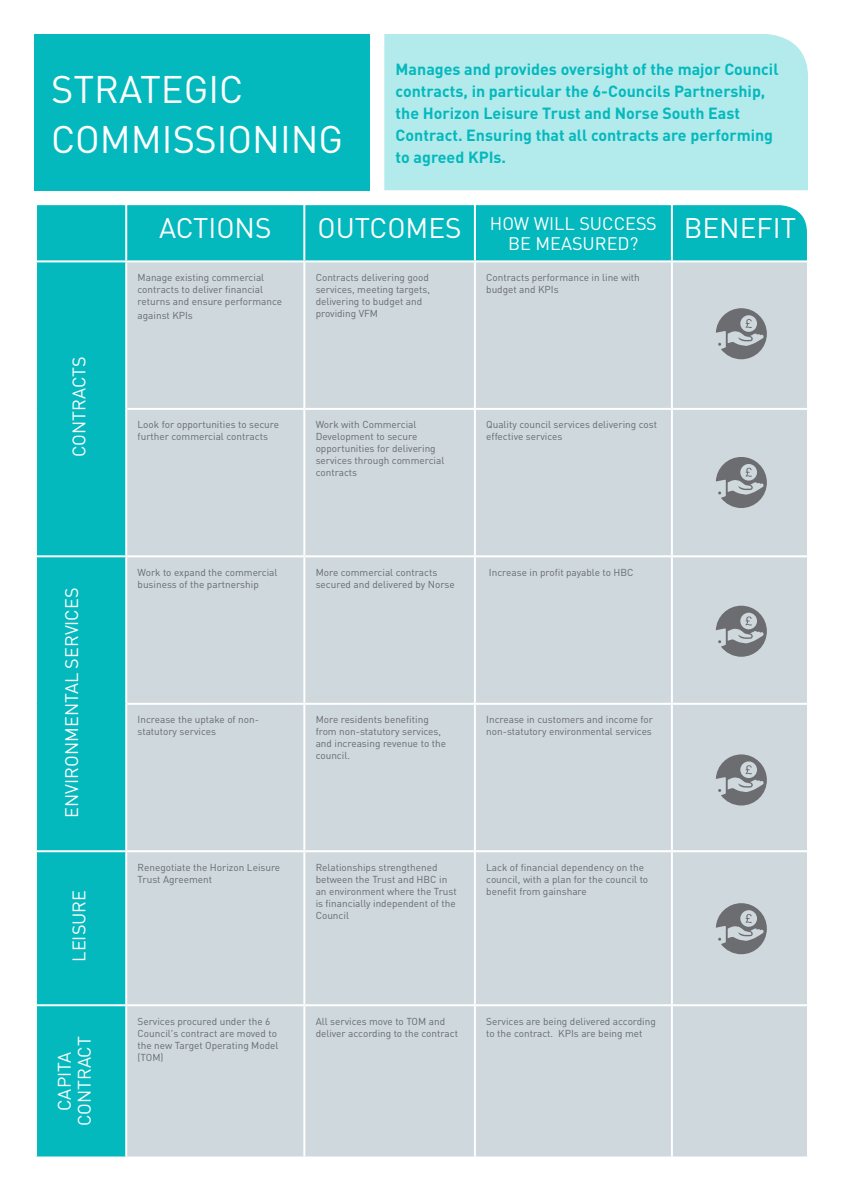
<style>
.page{position:relative;width:842px;height:1191px;background:#fff}
.page>*{position:absolute;margin:0;border:0;box-sizing:border-box;transform-origin:0 0}
.t1{font:38px/50px "DIN";color:#fff}
.t2{font:28px "DIN";color:#fff}
.t3{font:18px/19.9px "DIN";color:#fff}
.t4{font:700 16px/22px "DIN";color:#03b9bd}
.t5{font:10px/12px "DIN";color:#666b70}
.s1{font-size:28px}
</style>
<div class="page">
<div style="left:37px;top:205px;width:770px;height:55px;background:#03b9bd"></div>
<div style="left:37px;top:262px;width:88px;height:894px;background:#03b9bd"></div>
<div style="left:127px;top:262px;width:680px;height:894px;background:#cfd8dd"></div>
<div style="left:476px;top:262px;width:195px;height:894px;background:#cfd8dd"></div>
<hr style="left:303px;top:262px;width:2px;height:146px;background:#fff">
<hr style="left:474px;top:262px;width:2px;height:146px;background:#fff">
<hr style="left:671px;top:262px;width:2px;height:146px;background:#fff">
<hr style="left:127px;top:408px;width:177px;height:2px;background:#fff">
<hr style="left:304px;top:408px;width:171px;height:2px;background:#fff">
<hr style="left:303px;top:410px;width:2px;height:145px;background:#fff">
<hr style="left:475px;top:408px;width:197px;height:2px;background:#fff">
<hr style="left:474px;top:410px;width:2px;height:145px;background:#fff">
<hr style="left:672px;top:408px;width:137px;height:2px;background:#fff">
<hr style="left:671px;top:410px;width:2px;height:145px;background:#fff">
<hr style="left:127px;top:555px;width:177px;height:2px;background:#fff">
<hr style="left:304px;top:555px;width:171px;height:2px;background:#fff">
<hr style="left:303px;top:557px;width:2px;height:146px;background:#fff">
<hr style="left:475px;top:555px;width:197px;height:2px;background:#fff">
<hr style="left:474px;top:557px;width:2px;height:146px;background:#fff">
<hr style="left:672px;top:555px;width:137px;height:2px;background:#fff">
<hr style="left:671px;top:557px;width:2px;height:146px;background:#fff">
<hr style="left:127px;top:703px;width:177px;height:2px;background:#fff">
<hr style="left:304px;top:703px;width:171px;height:2px;background:#fff">
<hr style="left:303px;top:705px;width:2px;height:145px;background:#fff">
<hr style="left:475px;top:703px;width:197px;height:2px;background:#fff">
<hr style="left:474px;top:705px;width:2px;height:145px;background:#fff">
<hr style="left:672px;top:703px;width:137px;height:2px;background:#fff">
<hr style="left:671px;top:705px;width:2px;height:145px;background:#fff">
<hr style="left:127px;top:850px;width:177px;height:2px;background:#fff">
<hr style="left:304px;top:850px;width:171px;height:2px;background:#fff">
<hr style="left:303px;top:852px;width:2px;height:152px;background:#fff">
<hr style="left:475px;top:850px;width:197px;height:2px;background:#fff">
<hr style="left:474px;top:852px;width:2px;height:152px;background:#fff">
<hr style="left:672px;top:850px;width:137px;height:2px;background:#fff">
<hr style="left:671px;top:852px;width:2px;height:152px;background:#fff">
<hr style="left:127px;top:1004px;width:177px;height:2px;background:#fff">
<hr style="left:304px;top:1004px;width:171px;height:2px;background:#fff">
<hr style="left:303px;top:1006px;width:2px;height:150px;background:#fff">
<hr style="left:475px;top:1004px;width:197px;height:2px;background:#fff">
<hr style="left:474px;top:1006px;width:2px;height:150px;background:#fff">
<hr style="left:672px;top:1004px;width:137px;height:2px;background:#fff">
<hr style="left:671px;top:1006px;width:2px;height:150px;background:#fff">
<hr style="left:35px;top:555px;width:92px;height:2px;background:#fff">
<hr style="left:35px;top:850px;width:92px;height:2px;background:#fff">
<hr style="left:35px;top:1004px;width:92px;height:2px;background:#fff">
<hr style="left:125px;top:204px;width:2px;height:56px;background:#fff">
<hr style="left:303px;top:204px;width:2px;height:56px;background:#fff">
<hr style="left:474px;top:204px;width:2px;height:56px;background:#fff">
<hr style="left:671px;top:204px;width:2px;height:56px;background:#fff">
<div style="left:34px;top:34px;width:336px;height:156px;background:#03b9bd"></div>
<div style="left:384px;top:34px;width:424px;height:156px;background:#b3eaeb"></div>
<svg style="left:716px;top:308px;width:51px;height:51px;background:#999ea2"></svg>
<svg style="left:716px;top:457px;width:51px;height:51px;background:#999ea2"></svg>
<svg style="left:716px;top:605px;width:51px;height:52px;background:#9a9fa3"></svg>
<svg style="left:716px;top:754px;width:51px;height:51px;background:#999ea2"></svg>
<svg style="left:716px;top:903px;width:51px;height:51px;background:#999ea2"></svg>
<h1 class="t1" style="left:51px;top:63px;width:294px">STRATEGIC<br>COMMISSIONING</h1>
<h3 class="t4" style="left:396px;top:57px;width:384px">Manages and provides oversight of the major Council contracts, in particular the 6-Councils Partnership, the Horizon Leisure Trust and Norse South East Contract. Ensuring that all contracts are performing to agreed KPIs.</h3>
<h3 class="t3" style="left:69px;top:457px;width:102px;rotate:-90deg">CONTRACTS</h3>
<h3 class="t3" style="left:61px;top:817px;width:231px;rotate:-90deg">ENVIRONMENTAL SERVICES</h3>
<h3 class="t3" style="left:69px;top:961px;width:73px;rotate:-90deg">LEISURE</h3>
<h3 class="t3" style="left:54px;top:1126px;width:91px;text-align:center;rotate:-90deg">CAPITA<br>CONTRACT</h3>
<h2 class="t2" style="left:159px;top:211px;width:114px">ACTIONS</h2>
<h3 class="t3" style="left:508px;top:213px;width:150px;text-indent:-191px"><span class="s1">OUTCOMES</span> HOW WILL SUCCESS<br>BE MEASURED?</h3>
<h2 class="t2" style="left:684px;top:211px;width:114px">BENEFIT</h2>
<p class="t5" style="left:138px;top:271px;width:146px">Manage existing commercial contracts to deliver financial returns and ensure performance</p>
<p class="t5" style="left:138px;top:309px;width:57px">against KPIs</p>
<p class="t5" style="left:316px;top:271px;width:116px">Contracts delivering good services, meeting targets, delivering to budget and providing VFM</p>
<p class="t5" style="left:486px;top:271px;width:155px">Contracts performance in line with budget and KPIs</p>
<p class="t5" style="left:138px;top:418px;width:143px">Look for opportunities to secure further commercial contracts</p>
<p class="t5" style="left:316px;top:418px;width:130px">Work with Commercial<br>Development to secure opportunities for delivering services through commercial contracts</p>
<p class="t5" style="left:486px;top:418px;width:172px">Quality council services delivering cost effective services</p>
<p class="t5" style="left:138px;top:566px;width:141px">Work to expand the commercial business of the partnership</p>
<p class="t5" style="left:316px;top:566px;width:141px">More commercial contracts secured and delivered by Norse</p>
<p class="t5" style="left:489px;top:566px;width:146px">Increase in profit payable to HBC</p>
<p class="t5" style="left:138px;top:713px;width:123px">Increase the uptake of non&shy;statutory services</p>
<p class="t5" style="left:316px;top:713px;width:132px">More residents benefiting from non-statutory services, and increasing revenue to the council.</p>
<p class="t5" style="left:486px;top:713px;width:168px">Increase in customers and income for non-statutory environmental services</p>
<p class="t5" style="left:138px;top:861px;width:144px">Renegotiate the Horizon Leisure<br>Trust Agreement</p>
<p class="t5" style="left:316px;top:861px;width:143px">Relationships strengthened between the Trust and HBC in an environment where the Trust is financially independent of the<br>Council</p>
<p class="t5" style="left:486px;top:861px;width:163px">Lack of financial dependency on the council, with a plan for the council to benefit from gainshare</p>
<p class="t5" style="left:138px;top:1015px;width:142px">Services procured under the 6<br>Council's contract are moved to the new Target Operating Model (TOM)</p>
<p class="t5" style="left:316px;top:1015px;width:144px">All services move to TOM and deliver according to the contract</p>
<p class="t5" style="left:486px;top:1015px;width:171px">Services are being delivered according to the contract. KPIs are being met</p>
</div>
